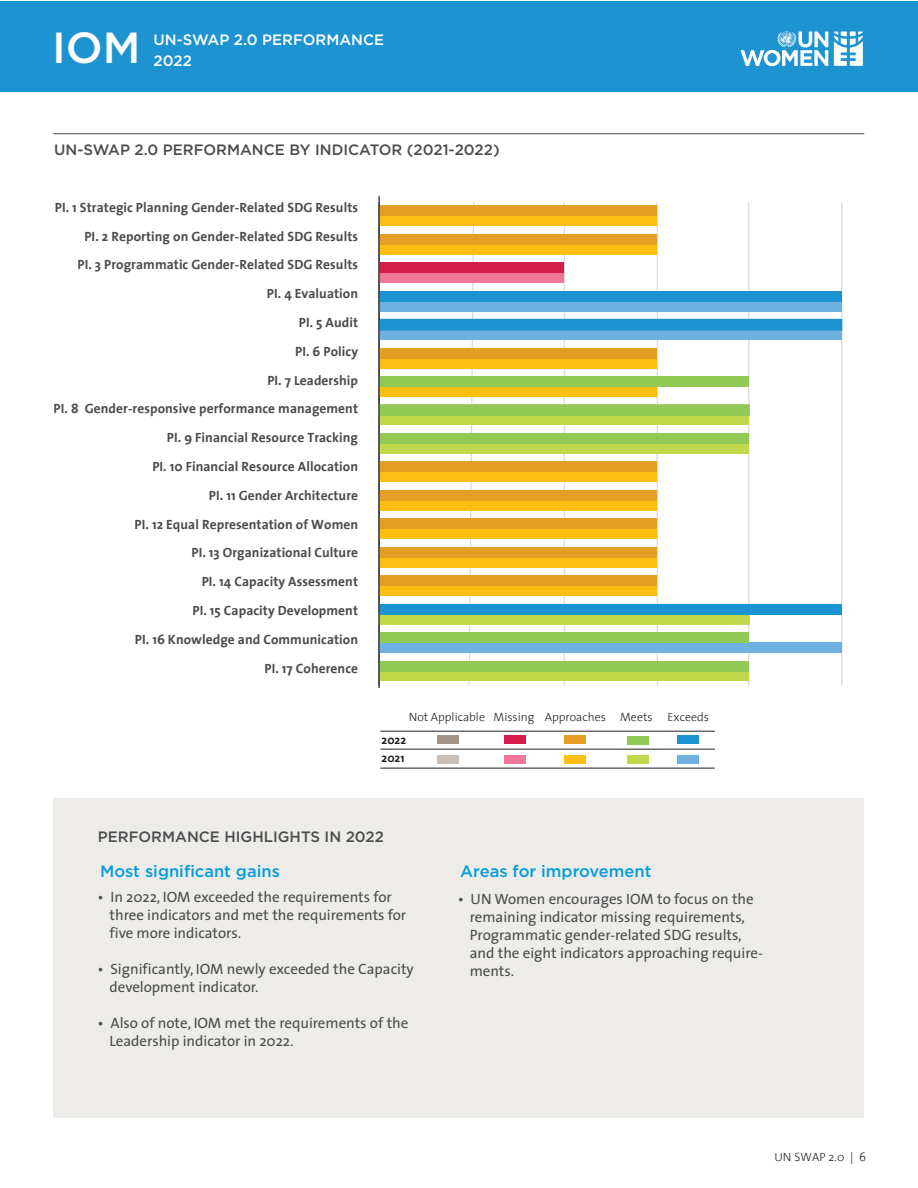
<style>
.page{position:relative;width:918px;height:1188px;background:#fff}
.page>*{position:absolute;margin:0;border:0;box-sizing:border-box;transform-origin:0 0}
.t1{font:500 43.5px "Gotham";color:#fff}
.t2{font:500 16.5px "Gotham";color:#069ddc}
.t3{font:15px/18px "The Sans";color:#4b4c4d}
.t4{font:500 15px "Gotham";color:#4b4c4d}
.t5{font:500 15px "Gotham";color:#fff}
.t6{font:700 13.5px/28.8px "The Sans";letter-spacing:.005em;color:#4b4c4d;text-align:right}
.t7{font:300 12px "The Sans";color:#231f20}
.t8{font:700 12px "The Sans";color:#231f20}
</style>
<div class="page">
<div style="left:53px;top:798px;width:810px;height:319px;background:#eeece8"></div>
<hr style="left:53px;top:133px;width:811px;height:1px;background:#4b4c4d">
<div style="left:0;top:1px;width:918px;height:90px;background:#1e93d2"></div>
<svg style="left:741px;top:31px;width:87px;height:35px"></svg>
<svg style="left:834px;top:32px;width:29px;height:34px"></svg>
<div style="left:437px;top:736px;width:22px;height:8px;background:#a29384"></div>
<div style="left:504px;top:736px;width:21px;height:8px;background:#d41d49"></div>
<div style="left:564px;top:736px;width:22px;height:8px;background:#e29f23"></div>
<div style="left:627px;top:736px;width:22px;height:8px;background:#92c954"></div>
<div style="left:678px;top:736px;width:21px;height:8px;background:#1e93d2"></div>
<div style="left:437px;top:755px;width:22px;height:8px;background:#cabfb6"></div>
<div style="left:504px;top:755px;width:21px;height:8px;background:#f17698"></div>
<div style="left:564px;top:755px;width:22px;height:8px;background:#fbbf14"></div>
<div style="left:627px;top:755px;width:22px;height:8px;background:#c2d84b"></div>
<div style="left:678px;top:755px;width:21px;height:8px;background:#6eb1e1"></div>
<hr style="left:380px;top:749px;width:335px;height:1px;background:#231f20">
<hr style="left:380px;top:731px;width:335px;height:1px;background:#231f20">
<hr style="left:380px;top:768px;width:335px;height:1px;background:#231f20">
<svg style="left:468px;top:202px;width:375px;height:484px"></svg>
<div style="left:379px;top:216px;width:278px;height:10px;background:#fbbf14"></div>
<div style="left:379px;top:244px;width:278px;height:10px;background:#fbbf14"></div>
<div style="left:379px;top:273px;width:185px;height:10px;background:#f17698"></div>
<div style="left:379px;top:301px;width:463px;height:10px;background:#6eb1e1"></div>
<div style="left:379px;top:329px;width:463px;height:11px;background:#6eb1e1"></div>
<div style="left:379px;top:358px;width:278px;height:10px;background:#fbbf14"></div>
<div style="left:379px;top:386px;width:278px;height:11px;background:#fbbf14"></div>
<div style="left:379px;top:415px;width:370px;height:10px;background:#c2d84b"></div>
<div style="left:379px;top:443px;width:370px;height:10px;background:#c2d84b"></div>
<div style="left:379px;top:472px;width:278px;height:10px;background:#fbbf14"></div>
<div style="left:379px;top:500px;width:278px;height:10px;background:#fbbf14"></div>
<div style="left:379px;top:529px;width:278px;height:10px;background:#fbbf14"></div>
<div style="left:379px;top:557px;width:278px;height:10px;background:#fbbf14"></div>
<div style="left:379px;top:585px;width:278px;height:11px;background:#fbbf14"></div>
<div style="left:378px;top:613px;width:372px;height:12px;background:#c2d84b;border:2px solid #c2d84b"></div>
<div style="left:379px;top:642px;width:463px;height:11px;background:#6eb1e1"></div>
<div style="left:379px;top:671px;width:370px;height:10px;background:#c2d84b"></div>
<div style="left:379px;top:206px;width:278px;height:10px;background:#e29f23"></div>
<div style="left:379px;top:234px;width:278px;height:10px;background:#e29f23"></div>
<div style="left:379px;top:263px;width:185px;height:10px;background:#d41d49"></div>
<div style="left:379px;top:291px;width:463px;height:10px;background:#1e93d2"></div>
<div style="left:378px;top:319px;width:464px;height:12px;background:#1e93d2;border:2px solid #1e93d2"></div>
<div style="left:379px;top:348px;width:278px;height:10px;background:#e29f23"></div>
<div style="left:379px;top:376px;width:370px;height:11px;background:#92c954"></div>
<div style="left:378px;top:404px;width:372px;height:12px;background:#92c954;border:2px solid #92c954"></div>
<div style="left:379px;top:433px;width:370px;height:11px;background:#92c954"></div>
<div style="left:379px;top:462px;width:278px;height:10px;background:#e29f23"></div>
<div style="left:379px;top:490px;width:278px;height:11px;background:#e29f23"></div>
<div style="left:379px;top:519px;width:278px;height:10px;background:#e29f23"></div>
<div style="left:379px;top:547px;width:278px;height:10px;background:#e29f23"></div>
<div style="left:379px;top:576px;width:278px;height:10px;background:#e29f23"></div>
<div style="left:379px;top:604px;width:463px;height:10px;background:#1e93d2"></div>
<div style="left:379px;top:633px;width:370px;height:10px;background:#92c954"></div>
<div style="left:379px;top:661px;width:370px;height:10px;background:#92c954"></div>
<hr style="left:378px;top:196px;width:2px;height:492px;background:#4b4c4d">
<h1 class="t1" style="left:52px;top:20px;width:90px">IOM</h1>
<p class="t5" style="left:154px;top:30px;width:232px">UN-SWAP 2.0 PERFORMANCE</p>
<p class="t5" style="left:154px;top:51px;width:40px">2022</p>
<p class="t4" style="left:54px;top:140px;width:447px">UN-SWAP 2.0 PERFORMANCE BY INDICATOR (2021-2022)</p>
<p class="t6" style="left:54px;top:193px;width:306px">PI. 1 Strategic Planning Gender-Related SDG Results<br>PI. 2 Reporting on Gender-Related SDG Results<br>PI. 3 Programmatic Gender-Related SDG Results<br>PI. 4 Evaluation<br>PI. 5 Audit<br>PI. 6 Policy<br>PI. 7 Leadership<br>PI. 8 Gender-responsive performance management<br>PI. 9 Financial Resource Tracking<br>PI. 10 Financial Resource Allocation<br>PI. 11 Gender Architecture<br>PI. 12 Equal Representation of Women<br>PI. 13 Organizational Culture<br>PI. 14 Capacity Assessment<br>PI. 15 Capacity Development<br>PI. 16 Knowledge and Communication<br>PI. 17 Coherence</p>
<p class="t7" style="left:409px;top:707px;width:78px">Not Applicable</p>
<p class="t8" style="left:382px;top:730px;width:26px">2022</p>
<p class="t8" style="left:382px;top:748px;width:24px">2021</p>
<p class="t7" style="left:494px;top:707px;width:217px">Missing Approaches Meets Exceeds</p>
<p class="t4" style="left:98px;top:827px;width:288px">PERFORMANCE HIGHLIGHTS IN 2022</p>
<p class="t2" style="left:100px;top:860px;width:181px">Most significant gains</p>
<p class="t3" style="left:110px;top:888px;width:298px;text-indent:-12px">• In 2022, IOM exceeded the requirements for three indicators and met the requirements for five more indicators.</p>
<p class="t3" style="left:110px;top:960px;width:306px;text-indent:-12px">• Significantly, IOM newly exceeded the Capacity development indicator.</p>
<p class="t3" style="left:110px;top:1014px;width:300px;text-indent:-12px">• Also of note, IOM met the requirements of the<br>Leadership indicator in 2022.</p>
<p class="t2" style="left:460px;top:860px;width:193px">Areas for improvement</p>
<p class="t3" style="left:470px;top:889px;width:295px;text-indent:-12px">• UN Women encourages IOM to focus on the remaining indicator missing requirements, Programmatic gender-related SDG results, and the eight indicators approaching require&shy;ments.</p>
<p class="t7" style="left:774px;top:1147px;width:93px">UN SWAP 2.0 | 6</p>
</div>
